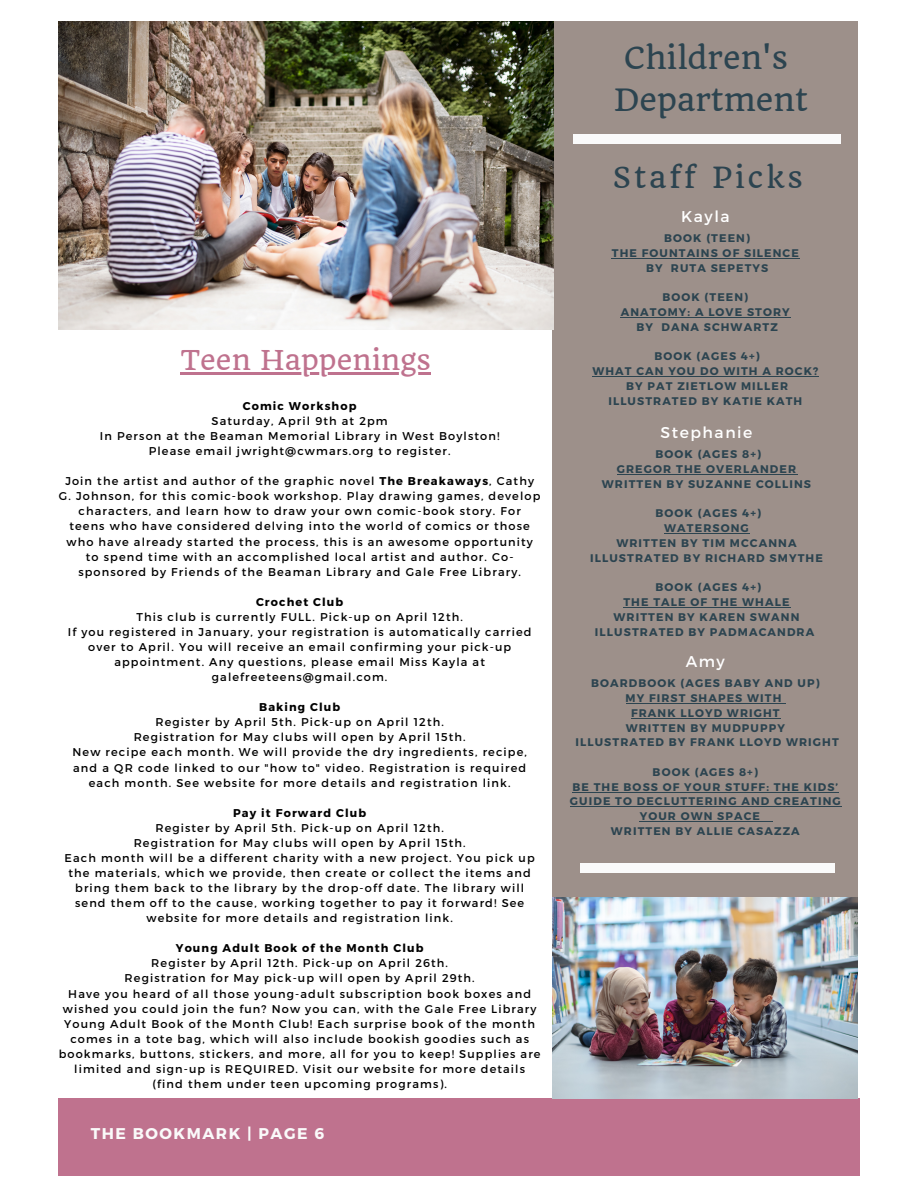
<style>
.page{position:relative;width:918px;height:1188px;background:#fff}
.page>*{position:absolute;margin:0;border:0;box-sizing:border-box;transform-origin:0 0}
.t1{font:30px "Quando";color:#2c4450}
.t2{font:28.5px "Quando";letter-spacing:.1em;color:#2c4450}
.t3{font:26.7px "Quando";color:#bf728e}
.t4{font:700 15.6px "Montserrat";letter-spacing:.1em;color:#fafafa}
.t5{font:15.6px "Montserrat";letter-spacing:.1em;color:#fff}
.t6{font:11.25px/15px "Montserrat";letter-spacing:.1em;color:#000;text-align:center}
.t7{font:700 11.25px "Montserrat";letter-spacing:.1em;color:#000}
.t8{font:700 11.1px "Montserrat";letter-spacing:.1em;color:#2c4450}
.s1{font-weight:700}
</style>
<div class="page">
<div style="left:58px;top:1099px;width:801px;height:76px;background:#bf728e"></div>
<div style="left:553px;top:21px;width:305px;height:1078px;background:#9d908a"></div>
<div style="left:580px;top:863px;width:254px;height:9px;background:#fafafa"></div>
<div style="left:573px;top:134px;width:268px;height:9px;background:#fafafa"></div>
<img style="left:58px;top:21px;width:495px;height:308px">
<img style="left:553px;top:897px;width:305px;height:202px">
<hr style="left:626px;top:703px;width:157px;height:1px;background:#2c4450">
<hr style="left:631px;top:718px;width:150px;height:1px;background:#2c4450">
<hr style="left:572px;top:792px;width:267px;height:1px;background:#2c4450">
<hr style="left:570px;top:806px;width:272px;height:1px;background:#2c4450">
<hr style="left:640px;top:821px;width:121px;height:1px;background:#2c4450">
<hr style="left:617px;top:474px;width:180px;height:1px;background:#2c4450">
<hr style="left:664px;top:533px;width:86px;height:1px;background:#2c4450">
<hr style="left:623px;top:607px;width:168px;height:1px;background:#2c4450">
<hr style="left:612px;top:258px;width:188px;height:1px;background:#2c4450">
<hr style="left:621px;top:317px;width:170px;height:1px;background:#2c4450">
<hr style="left:592px;top:376px;width:227px;height:1px;background:#2c4450">
<hr style="left:180px;top:373px;width:251px;height:2px;background:#bf728e">
<p class="t3" style="left:180px;top:344px;width:252px">Teen Happenings</p>
<p class="t7" style="left:243px;top:399px;width:115px">Comic Workshop</p>
<p class="t6" style="left:212px;top:413px;width:178px">Saturday, April 9th at 2pm</p>
<p class="t6" style="left:100px;top:428px;width:401px">In Person at the Beaman Memorial Library in West Boylston!</p>
<p class="t6" style="left:149px;top:443px;width:303px">Please email jwright@cwmars.org to register.</p>
<p class="t6" style="left:59px;top:473px;width:483px">Join the artist and author of the graphic novel <span class="s1">The Breakaways</span>, Cathy G. Johnson, for this comic-book workshop. Play drawing games, develop characters, and learn how to draw your own comic-book story. For<br>teens who have considered delving into the world of comics or those who have already started the process, this is an awesome opportunity to spend time with an accomplished local artist and author. Co&shy;sponsored by Friends of the Beaman Library and Gale Free Library.</p>
<p class="t7" style="left:256px;top:594px;width:89px">Crochet Club</p>
<p class="t6" style="left:136px;top:609px;width:328px">This club is currently FULL. Pick-up on April 12th.</p>
<p class="t6" style="left:68px;top:624px;width:465px">If you registered in January, your registration is automatically carried over to April. You will receive an email confirming your pick-up appointment. Any questions, please email Miss Kayla at galefreeteens@gmail.com.</p>
<p class="t7" style="left:259px;top:700px;width:83px">Baking Club</p>
<p class="t6" style="left:155px;top:714px;width:290px">Register by April 5th. Pick-up on April 12th.</p>
<p class="t6" style="left:134px;top:729px;width:334px">Registration for May clubs will open by April 15th.</p>
<p class="t6" style="left:72px;top:744px;width:456px">New recipe each month. We will provide the dry ingredients, recipe, and a QR code linked to our "how to" video. Registration is required each month. See website for more details and registration link.</p>
<p class="t7" style="left:233px;top:805px;width:135px">Pay it Forward Club</p>
<p class="t6" style="left:155px;top:820px;width:290px">Register by April 5th. Pick-up on April 12th.</p>
<p class="t6" style="left:134px;top:835px;width:334px">Registration for May clubs will open by April 15th.</p>
<p class="t6" style="left:65px;top:850px;width:472px">Each month will be a different charity with a new project. You pick up the materials, which we provide, then create or collect the items and bring them back to the library by the drop-off date. The library will send them off to the cause, working together to pay it forward! See website for more details and registration link.</p>
<p class="t7" style="left:176px;top:941px;width:249px">Young Adult Book of the Month Club</p>
<p class="t6" style="left:151px;top:955px;width:298px">Register by April 12th. Pick-up on April 26th.</p>
<p class="t6" style="left:125px;top:970px;width:352px">Registration for May pick-up will open by April 29th.</p>
<p class="t6" style="left:59px;top:985px;width:483px">Have you heard of all those young-adult subscription book boxes and wished you could join the fun? Now you can, with the Gale Free Library Young Adult Book of the Month Club! Each surprise book of the month comes in a tote bag, which will also include bookish goodies such as bookmarks, buttons, stickers, and more, all for you to keep! Supplies are limited and sign-up is REQUIRED. Visit our website for more details (find them under teen upcoming programs).</p>
<p class="t4" style="left:91px;top:1124px;width:235px">THE BOOKMARK | PAGE 6</p>
<p class="t1" style="left:624px;top:40px;width:166px">Children's</p>
<p class="t1" style="left:614px;top:81px;width:195px">Department</p>
<p class="t2" style="left:613px;top:160px;width:192px">Staff Picks</p>
<p class="t5" style="left:681px;top:206px;width:50px">Kayla</p>
<p class="t8" style="left:664px;top:231px;width:87px">BOOK (TEEN)</p>
<p class="t8" style="left:612px;top:246px;width:189px">THE FOUNTAINS OF SILENCE</p>
<p class="t8" style="left:646px;top:261px;width:124px">BY RUTA SEPETYS</p>
<p class="t8" style="left:662px;top:290px;width:87px">BOOK (TEEN)</p>
<p class="t8" style="left:621px;top:305px;width:170px">ANATOMY: A LOVE STORY</p>
<p class="t8" style="left:637px;top:320px;width:143px">BY DANA SCHWARTZ</p>
<p class="t8" style="left:655px;top:349px;width:107px">BOOK (AGES 4+)</p>
<p class="t8" style="left:592px;top:364px;width:227px">WHAT CAN YOU DO WITH A ROCK?</p>
<p class="t8" style="left:626px;top:379px;width:163px">BY PAT ZIETLOW MILLER</p>
<p class="t8" style="left:608px;top:393px;width:195px">ILLUSTRATED BY KATIE KATH</p>
<p class="t5" style="left:661px;top:422px;width:93px">Stephanie</p>
<p class="t8" style="left:655px;top:447px;width:107px">BOOK (AGES 8+)</p>
<p class="t8" style="left:617px;top:462px;width:181px">GREGOR THE OVERLANDER</p>
<p class="t8" style="left:602px;top:477px;width:211px">WRITTEN BY SUZANNE COLLINS</p>
<p class="t8" style="left:656px;top:506px;width:107px">BOOK (AGES 4+)</p>
<p class="t8" style="left:664px;top:521px;width:86px">WATERSONG</p>
<p class="t8" style="left:616px;top:536px;width:182px">WRITTEN BY TIM MCCANNA</p>
<p class="t8" style="left:590px;top:551px;width:234px">ILLUSTRATED BY RICHARD SMYTHE</p>
<p class="t8" style="left:656px;top:580px;width:107px">BOOK (AGES 4+)</p>
<p class="t8" style="left:623px;top:595px;width:168px">THE TALE OF THE WHALE</p>
<p class="t8" style="left:613px;top:610px;width:188px">WRITTEN BY KAREN SWANN</p>
<p class="t8" style="left:595px;top:625px;width:221px">ILLUSTRATED BY PADMACANDRA</p>
<p class="t5" style="left:686px;top:651px;width:41px">Amy</p>
<p class="t8" style="left:591px;top:676px;width:230px">BOARDBOOK (AGES BABY AND UP)</p>
<p class="t8" style="left:626px;top:691px;width:157px">MY FIRST SHAPES WITH</p>
<p class="t8" style="left:631px;top:706px;width:150px">FRANK LLOYD WRIGHT</p>
<p class="t8" style="left:626px;top:721px;width:161px">WRITTEN BY MUDPUPPY</p>
<p class="t8" style="left:576px;top:735px;width:265px">ILLUSTRATED BY FRANK LLOYD WRIGHT</p>
<p class="t8" style="left:653px;top:765px;width:107px">BOOK (AGES 8+)</p>
<p class="t8" style="left:572px;top:780px;width:267px">BE THE BOSS OF YOUR STUFF: THE KIDS’</p>
<p class="t8" style="left:570px;top:794px;width:272px">GUIDE TO DECLUTTERING AND CREATING</p>
<p class="t8" style="left:640px;top:809px;width:122px">YOUR OWN SPACE</p>
<p class="t8" style="left:611px;top:824px;width:190px">WRITTEN BY ALLIE CASAZZA</p>
</div>
